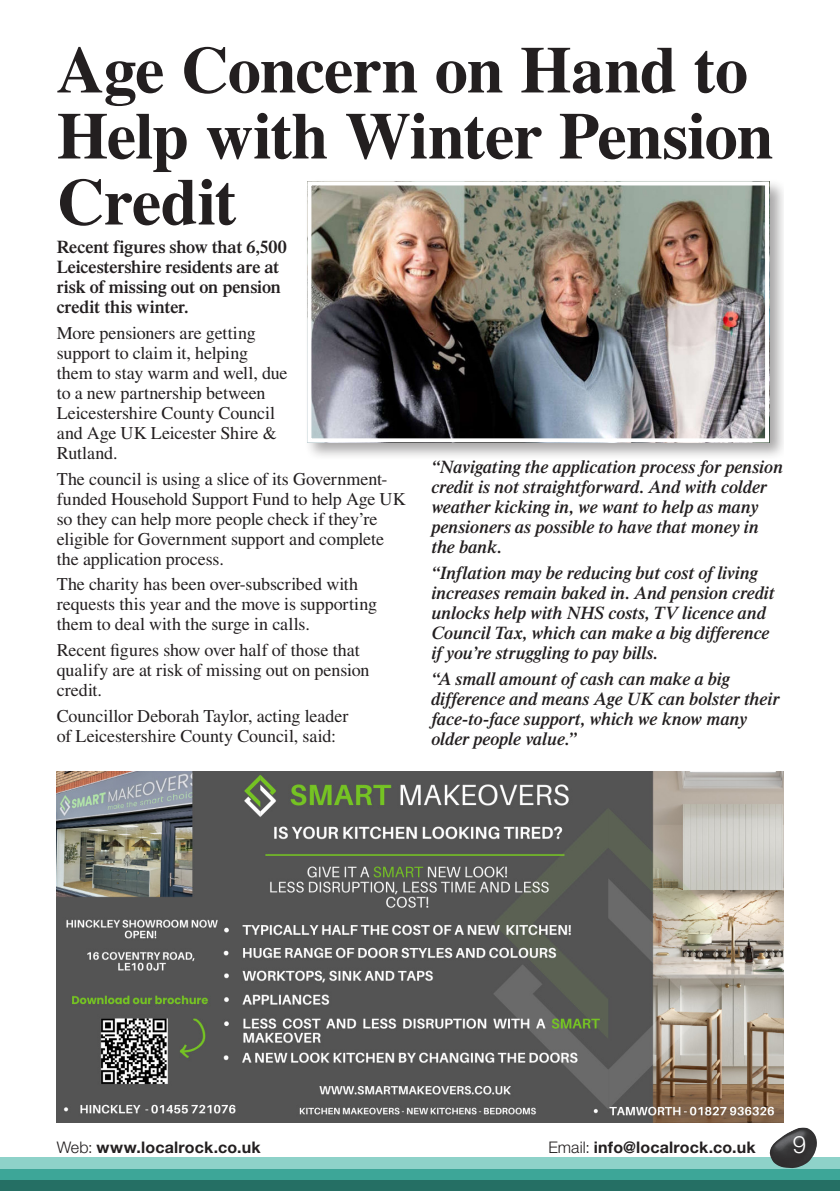
<style>
.page{position:relative;width:840px;height:1191px;background:#fff}
.page>*{position:absolute;margin:0;border:0;box-sizing:border-box;transform-origin:0 0}
.t1{font:700 66px/66px "Times LT Std";letter-spacing:-.015em;color:#231f20}
.t2{font:300 24px "Helvetica Neue LT Std";color:#fff}
.t3{font:18px/20px "Times LT Std";letter-spacing:-.005em;color:#231f20}
.t4{font:italic 600 18px/20px "Times LT Std";letter-spacing:-.005em;color:#231f20}
.t5{font:600 18px/20px "Times LT Std";letter-spacing:-.005em;color:#231f20}
.t6{font:700 16px "Helvetica Neue LT Std";letter-spacing:.01em;color:#231f20}
.s1{font-weight:300}
</style>
<div class="page">
<div style="left:0;top:1179px;width:839px;height:12px;background:#256f64"></div>
<div style="left:0;top:1168px;width:839px;height:11px;background:#3da698"></div>
<div style="left:0;top:1157px;width:839px;height:11px;background:#8ed2c9"></div>
<img style="left:769px;top:1127px;width:47px;height:41px">
<img style="left:57px;top:771px;width:725px;height:352px">
<div style="left:304px;top:178px;width:478px;height:283px;background:#231f20;opacity:.4"></div>
<img style="left:312px;top:186px;width:451px;height:251px">
<div style="left:307px;top:181px;width:461px;height:261px;border:4px solid #fff"></div>
<p class="t1" style="left:57px;top:36px;width:717px">Age Concern on Hand to<br>Help with Winter Pension<br>Credit</p>
<p class="t5" style="left:57px;top:237px;width:231px">Recent figures show that 6,500<br>Leicestershire residents are at risk of missing out on pension credit this winter.</p>
<p class="t3" style="left:57px;top:323px;width:232px">More pensioners are getting support to claim it, helping them to stay warm and well, due to a new partnership between<br>Leicestershire County Council and Age UK Leicester Shire &amp;<br>Rutland.</p>
<p class="t3" style="left:57px;top:468px;width:350px">The council is using a slice of its Government&shy;funded Household Support Fund to help Age UK so they can help more people check if they’re eligible for Government support and complete the application process.</p>
<p class="t3" style="left:57px;top:574px;width:321px">The charity has been over-subscribed with requests this year and the move is supporting them to deal with the surge in calls.</p>
<p class="t3" style="left:57px;top:640px;width:314px">Recent figures show over half of those that qualify are at risk of missing out on pension credit.</p>
<p class="t3" style="left:57px;top:705px;width:293px">Councillor Deborah Taylor, acting leader of Leicestershire County Council, said:</p>
<p class="t4" style="left:431px;top:457px;width:353px">“Navigating the application process for pension credit is not straightforward. And with colder weather kicking in, we want to help as many pensioners as possible to have that money in the bank.</p>
<p class="t4" style="left:431px;top:563px;width:345px">“Inflation may be reducing but cost of living increases remain baked in. And pension credit unlocks help with NHS costs, TV licence and Council Tax, which can make a big difference if you’re struggling to pay bills.</p>
<p class="t4" style="left:431px;top:668px;width:349px">“A small amount of cash can make a big difference and means Age UK can bolster their face-to-face support, which we know many older people value.”</p>
<p class="t6" style="left:57px;top:1137px;width:205px"><span class="s1">Web:</span> www.localrock.co.uk</p>
<p class="t6" style="left:548px;top:1137px;width:208px"><span class="s1">Email:</span> info@localrock.co.uk</p>
<h2 class="t2" style="left:792px;top:1129px;width:15px">9</h2>
</div>
